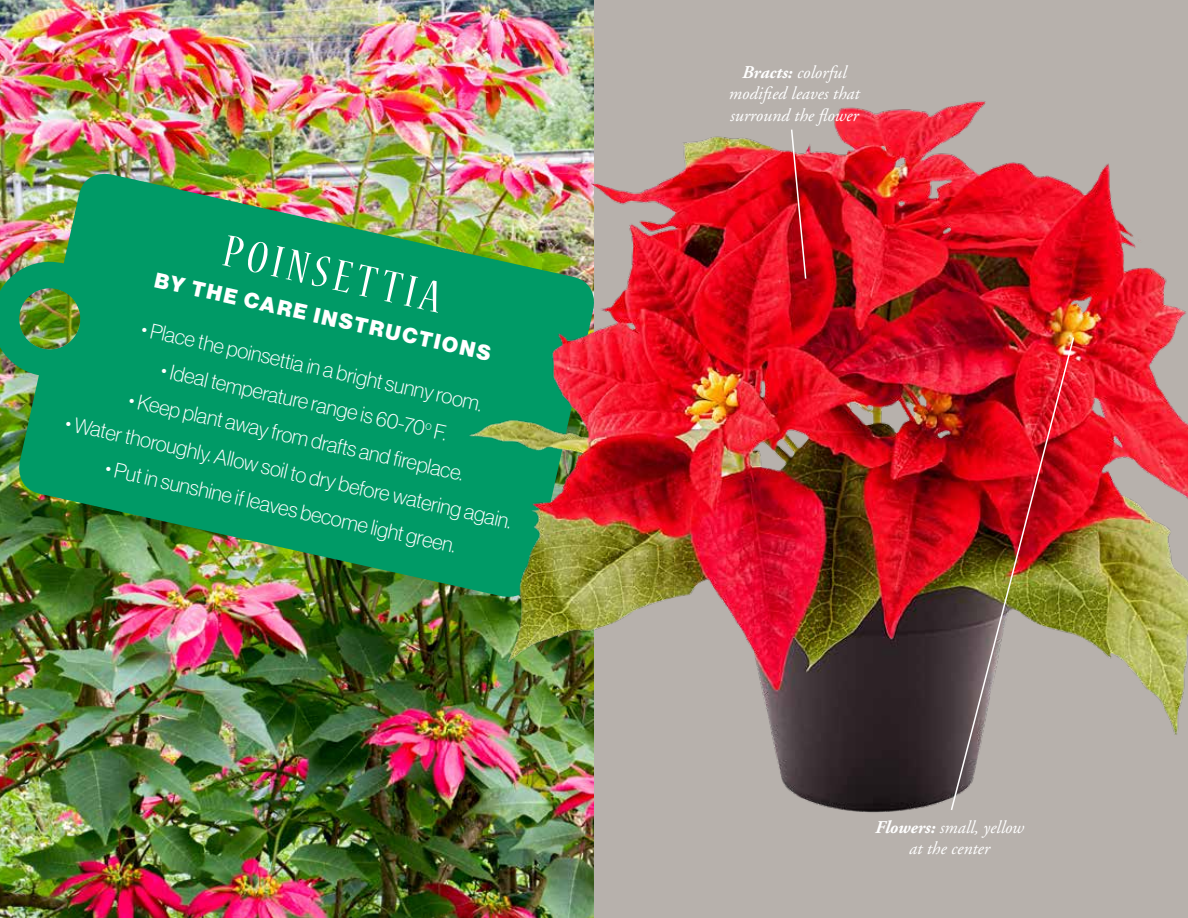
<style>
.page{position:relative;width:1188px;height:918px;background:#fff}
.page>*{position:absolute;margin:0;border:0;box-sizing:border-box;transform-origin:0 0}
.t1{font:condensed 49.5px "Nueva Std";color:#fff}
.t2{font:21px "N Haas Grotesk DS Std 35 X Lt";color:#fff}
.t3{font:21px "N Haas Grotesk DS Std 95 Blk";color:#fff}
.t4{font:italic 18px/21.6px "Adobe Garamond";color:#fff;text-align:center}
.s1{font-weight:700}
</style>
<div class="page">
<img style="left:0;top:0;width:451px;height:918px">
<img style="left:14px;top:169px;width:437px;height:433px">
<img style="left:0;top:239px;width:130px;height:155px">
<img style="left:451px;top:0;width:737px;height:918px">
<img style="left:950px;top:336px;width:125px;height:476px">
<svg style="left:790px;top:128px;width:17px;height:152px;background:#bb363c"></svg>
<img style="left:19px;top:288px;width:61px;height:61px;border-radius:30px">
<h1 class="t1" style="left:228px;top:229px;width:224px;rotate:12deg">POINSETTIA</h1>
<p class="t3" style="left:158px;top:266px;width:345px;rotate:13deg">BY THE CARE INSTRUCTIONS</p>
<p class="t2" style="left:145px;top:316px;width:350px;rotate:13deg">• Place the poinsettia in a bright sunny room.</p>
<p class="t2" style="left:164px;top:357px;width:294px;rotate:13deg">• Ideal temperature range is 60-70<sup>o</sup> F.</p>
<p class="t2" style="left:132px;top:387px;width:344px;rotate:13deg">• Keep plant away from drafts and fi replace.</p>
<p class="t2" style="left:69px;top:409px;width:458px;rotate:13deg">• Water thoroughly. Allow soil to dry before watering again.</p>
<p class="t2" style="left:109px;top:455px;width:360px;rotate:13deg">• Put in sunshine if leaves become light green.</p>
<p class="t4" style="left:729px;top:62px;width:132px"><span class="s1">Bracts:</span> colorful modified leaves that surround the flower</p>
<p class="t4" style="left:875px;top:817px;width:150px"><span class="s1">Flowers:</span> small, yellow at the center</p>
</div>
